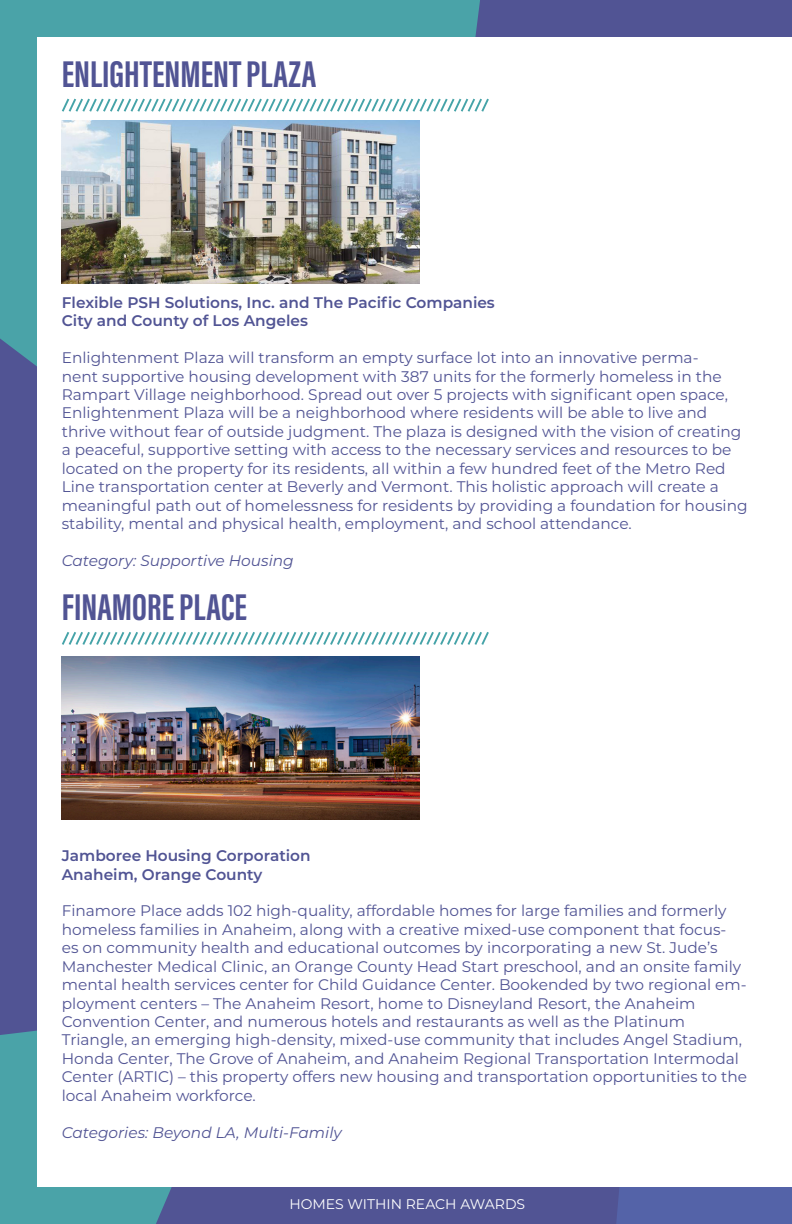
<style>
.page{position:relative;width:792px;height:1224px;background:#515494}
.page>*{position:absolute;margin:0;border:0;box-sizing:border-box;transform-origin:0 0}
.t1{font:38.4px "Acumin Variable Concept";color:#515494}
.t2{font:15.4px/18.4px "Montserrat";color:#515494}
.t3{font:600 15.4px "Montserrat";color:#515494}
.t4{font:italic 15.4px "Montserrat";color:#515494}
.t5{font:14px "Montserrat";color:#fff}
</style>
<div class="page">
<div style="left:616px;top:1187px;width:176px;height:37px;background:#5463a8"></div>
<div style="left:0;top:0;width:480px;height:367px;background:#4aa3a8"></div>
<div style="left:0;top:1030px;width:172px;height:194px;background:#4aa3a8"></div>
<div style="left:37px;top:37px;width:755px;height:1150px;background:#fff"></div>
<img style="left:62px;top:121px;width:358px;height:163px">
<img style="left:62px;top:656px;width:358px;height:164px">
<svg style="left:62px;top:98px;width:427px;height:14px"></svg>
<svg style="left:62px;top:632px;width:427px;height:13px"></svg>
<p class="t1" style="left:62px;top:47px;width:256px">ENLIGHTENMENT PLAZA</p>
<p class="t3" style="left:62px;top:291px;width:435px">Flexible PSH Solutions, Inc. and The Pacific Companies</p>
<p class="t3" style="left:62px;top:310px;width:248px">City and County of Los Angeles</p>
<p class="t2" style="left:62px;top:348px;width:687px">Enlightenment Plaza will transform an empty surface lot into an innovative perma-<br>nent supportive housing development with 387 units for the formerly homeless in the Rampart Village neighborhood. Spread out over 5 projects with significant open space, Enlightenment Plaza will be a neighborhood where residents will be able to live and thrive without fear of outside judgment. The plaza is designed with the vision of creating a peaceful, supportive setting with access to the necessary services and resources to be located on the property for its residents, all within a few hundred feet of the Metro Red Line transportation center at Beverly and Vermont. This holistic approach will create a meaningful path out of homelessness for residents by providing a foundation for housing stability, mental and physical health, employment, and school attendance.</p>
<p class="t4" style="left:62px;top:550px;width:234px">Category: Supportive Housing</p>
<p class="t1" style="left:62px;top:580px;width:187px">FINAMORE PLACE</p>
<p class="t3" style="left:62px;top:845px;width:250px">Jamboree Housing Corporation</p>
<p class="t3" style="left:62px;top:863px;width:202px">Anaheim, Orange County</p>
<p class="t2" style="left:62px;top:901px;width:687px">Finamore Place adds 102 high-quality, affordable homes for large families and formerly homeless families in Anaheim, along with a creative mixed-use component that focus-<br>es on community health and educational outcomes by incorporating a new St. Jude’s Manchester Medical Clinic, an Orange County Head Start preschool, and an onsite family mental health services center for Child Guidance Center. Bookended by two regional em&shy;ployment centers – The Anaheim Resort, home to Disneyland Resort, the Anaheim Convention Center, and numerous hotels and restaurants as well as the Platinum Triangle, an emerging high-density, mixed-use community that includes Angel Stadium, Honda Center, The Grove of Anaheim, and Anaheim Regional Transportation Intermodal Center (ARTIC) – this property offers new housing and transportation opportunities to the local Anaheim workforce.</p>
<p class="t4" style="left:62px;top:1122px;width:282px">Categories: Beyond LA, Multi-Family</p>
<p class="t5" style="left:289px;top:1194px;width:237px">HOMES WITHIN REACH AWARDS</p>
</div>
